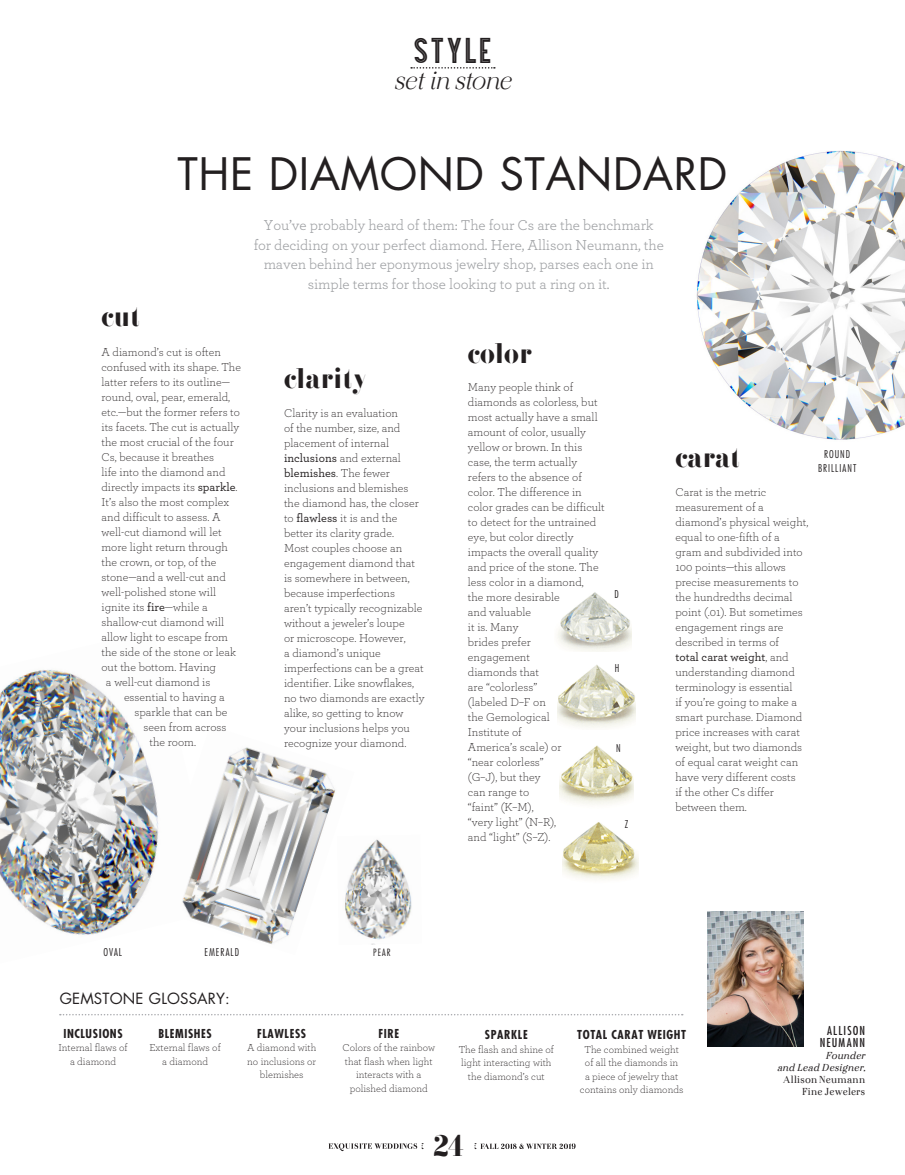
<style>
.page{position:relative;width:905px;height:1175px;background:#fff}
.page>*{position:absolute;margin:0;border:0;box-sizing:border-box;transform-origin:0 0}
.Headline{font:43.5px "Futura";letter-spacing:.01em;color:#231f20}
.Headline-2{font:900 31.5px "Otama Display";color:#231f20}
.t1{font:30.9px "Station No.One";letter-spacing:.05em;color:#231f20}
.t2{font:800 27px "F Bella";color:#231f20}
.t3{font:italic 300 26.55px "Otama Display";letter-spacing:-.025em;color:#231f20}
.t4{font:15px/19.5px "Archer";letter-spacing:-.01em;color:#9d9fa2;text-align:center}
.Headline-3{font:15px "Futura";letter-spacing:.01em;color:#231f20}
.t5{font:300 12px/15px "Archer";color:#231f20}
.t6{font:700 condensed 12px "Futura";letter-spacing:.05em;color:#231f20}
.t7{font:condensed 12px/12px "Futura";letter-spacing:.095em;color:#231f20;text-align:center}
.t8{font:300 10.5px/13.5px "Archer";color:#231f20;text-align:center}
.t9{font:10.5px/12px "Otama";letter-spacing:.025em;color:#231f20;text-align:right}
.t10{font:300 condensed 10.5px/13.5px "Futura";letter-spacing:.095em;color:#231f20;text-align:center}
.t11{font:300 condensed 9.75px "Futura";color:#231f20}
.s1{font-weight:500}
.s2{font-style:italic}
</style>
<div class="page">
<svg style="left:328px;top:1143px;width:95px;height:8px"></svg>
<svg style="left:474px;top:1143px;width:101px;height:6px"></svg>
<svg style="left:411px;top:67px;width:84px;height:2px"></svg>
<img style="left:696px;top:151px;width:208px;height:289px">
<img style="left:0;top:670px;width:151px;height:265px">
<svg style="left:60px;top:1014px;width:622px;height:1px"></svg>
<img style="left:354px;top:839px;width:58px;height:105px">
<img style="left:151px;top:747px;width:203px;height:197px">
<img style="left:562px;top:822px;width:76px;height:58px">
<img style="left:557px;top:592px;width:74px;height:60px">
<img style="left:559px;top:745px;width:74px;height:60px">
<img style="left:557px;top:665px;width:78px;height:63px">
<img style="left:707px;top:911px;width:96px;height:135px">
<p class="t1" style="left:413px;top:27px;width:80px">STYLE</p>
<p class="t3" style="left:394px;top:65px;width:119px">set in stone</p>
<p class="Headline" style="left:178px;top:144px;width:551px">THE DIAMOND STANDARD</p>
<p class="t2" style="left:101px;top:301px;width:40px">cut</p>
<p class="t5" style="left:101px;top:344px;width:121px">A diamond’s cut is often</p>
<p class="t5" style="left:101px;top:359px;width:141px">confused with its shape. The</p>
<p class="t5" style="left:101px;top:374px;width:130px">latter refers to its outline—</p>
<p class="t5" style="left:101px;top:389px;width:130px">round, oval, pear, emerald,</p>
<p class="t5" style="left:101px;top:404px;width:140px">etc.—but the former refers to</p>
<p class="t5" style="left:101px;top:419px;width:139px">its facets. The cut is actually</p>
<p class="t5" style="left:101px;top:434px;width:134px">the most crucial of the four</p>
<p class="t5" style="left:101px;top:449px;width:114px">Cs, because it breathes</p>
<p class="t5" style="left:101px;top:464px;width:126px">life into the diamond and</p>
<p class="t5" style="left:101px;top:479px;width:137px">directly impacts its <span class="s1">sparkle</span>.</p>
<p class="t5" style="left:101px;top:494px;width:129px">It’s also the most complex</p>
<p class="t5" style="left:101px;top:509px;width:120px">and difficult to assess. A</p>
<p class="t5" style="left:101px;top:524px;width:122px">well-cut diamond will let</p>
<p class="t5" style="left:101px;top:539px;width:128px">more light return through</p>
<p class="t5" style="left:101px;top:554px;width:116px">the crown, or top, of the</p>
<p class="t5" style="left:101px;top:569px;width:126px">stone—and a well-cut and</p>
<p class="t5" style="left:101px;top:584px;width:116px">well-polished stone will</p>
<p class="t5" style="left:101px;top:599px;width:108px">ignite its <span class="s1">fire</span>—while a</p>
<p class="t5" style="left:101px;top:614px;width:124px">shallow-cut diamond will</p>
<p class="t5" style="left:101px;top:629px;width:128px">allow light to escape from</p>
<p class="t5" style="left:101px;top:644px;width:136px">the side of the stone or leak</p>
<p class="t5" style="left:101px;top:659px;width:116px">out the bottom. Having</p>
<p class="t5" style="left:106px;top:674px;width:106px">a well-cut diamond is</p>
<p class="t5" style="left:124px;top:689px;width:102px">essential to having a</p>
<p class="t5" style="left:134px;top:704px;width:94px">sparkle that can be</p>
<p class="t5" style="left:143px;top:719px;width:84px">seen from across</p>
<p class="t5" style="left:149px;top:734px;width:48px">the room.</p>
<p class="t4" style="left:254px;top:215px;width:411px">You’ve probably heard of them: The four Cs are the benchmark for deciding on your perfect diamond. Here, Allison Neumann, the maven behind her eponymous jewelry shop, parses each one in simple terms for those looking to put a ring on it.</p>
<p class="t2" style="left:284px;top:363px;width:85px">clarity</p>
<p class="t5" style="left:284px;top:405px;width:142px">Clarity is an evaluation<br>of the number, size, and placement of internal <span class="s1">inclusions</span> and external <span class="s1">blemishes</span>. The fewer inclusions and blemishes the diamond has, the closer to <span class="s1">flawless</span> it is and the better its clarity grade.<br>Most couples choose an engagement diamond that is somewhere in between, because imperfections aren’t typically recognizable without a jeweler’s loupe<br>or microscope. However,<br>a diamond’s unique imperfections can be a great identifier. Like snowflakes, no two diamonds are exactly alike, so getting to know your inclusions helps you recognize your diamond.</p>
<p class="t2" style="left:468px;top:337px;width:65px">color</p>
<p class="t5" style="left:468px;top:379px;width:138px">Many people think of diamonds as colorless, but most actually have a small amount of color, usually yellow or brown. In this case, the term actually refers to the absence of color. The difference in color grades can be difficult to detect for the untrained eye, but color directly impacts the overall quality and price of the stone. The less color in a diamond,<br>the more desirable<br>and valuable<br>it is. Many<br>brides prefer<br>engagement<br>diamonds that<br>are “colorless”<br>(labeled D–F on<br>the Gemological<br>Institute of<br>America’s scale) or<br>“near colorless”<br>(G–J), but they<br>can range to<br>“faint” (K–M),<br>“very light” (N–R),<br>and “light” (S–Z).</p>
<p class="t10" style="left:614px;top:587px;width:6px">D</p>
<p class="t10" style="left:614px;top:660px;width:6px">H</p>
<p class="t10" style="left:616px;top:741px;width:6px">N</p>
<p class="t10" style="left:624px;top:817px;width:5px">Z</p>
<p class="t2" style="left:675px;top:442px;width:66px">carat</p>
<p class="t5" style="left:675px;top:483px;width:134px">Carat is the metric measurement of a diamond’s physical weight, equal to one-fifth of a gram and subdivided into<br>100 points—this allows precise measurements to the hundredths decimal point (.01). But sometimes engagement rings are described in terms of<br><span class="s1">total carat weight</span>, and understanding diamond terminology is essential<br>if you’re going to make a smart purchase. Diamond price increases with carat weight, but two diamonds of equal carat weight can have very different costs<br>if the other Cs differ between them.</p>
<p class="t10" style="left:818px;top:447px;width:40px">ROUND<br>BRILLIANT</p>
<p class="t10" style="left:104px;top:945px;width:20px">OVAL</p>
<p class="t11" style="left:373px;top:946px;width:19px">PEAR</p>
<p class="t10" style="left:204px;top:945px;width:36px">EMERALD</p>
<p class="Headline-3" style="left:60px;top:988px;width:172px">GEMSTONE GLOSSARY:</p>
<p class="t6" style="left:63px;top:1025px;width:61px">INCLUSIONS</p>
<p class="t8" style="left:58px;top:1040px;width:71px">Internal flaws of a diamond</p>
<p class="t6" style="left:158px;top:1025px;width:55px">BLEMISHES</p>
<p class="t8" style="left:149px;top:1040px;width:73px">External flaws of a diamond</p>
<p class="t6" style="left:257px;top:1025px;width:50px">FLAWLESS</p>
<p class="t8" style="left:247px;top:1040px;width:71px">A diamond with no inclusions or blemishes</p>
<p class="t6" style="left:378px;top:1025px;width:22px">FIRE</p>
<p class="t8" style="left:342px;top:1040px;width:94px">Colors of the rainbow that flash when light interacts with a polished diamond</p>
<p class="t6" style="left:485px;top:1027px;width:44px">SPARKLE</p>
<p class="t8" style="left:458px;top:1042px;width:97px">The flash and shine of light interacting with the diamond’s cut</p>
<p class="Headline-2" style="left:433px;top:1126px;width:32px">24</p>
<p class="t6" style="left:577px;top:1027px;width:110px">TOTAL CARAT WEIGHT</p>
<p class="t8" style="left:580px;top:1042px;width:105px">The combined weight of all the diamonds in<br>a piece of jewelry that contains only diamonds</p>
<p class="t7" style="left:819px;top:1024px;width:47px">ALLISON<br>NEUMANN</p>
<p class="t9" style="left:777px;top:1049px;width:90px"><span class="s2">Founder<br>and Lead Designer,<br></span>Allison Neumann<br>Fine Jewelers</p>
</div>
